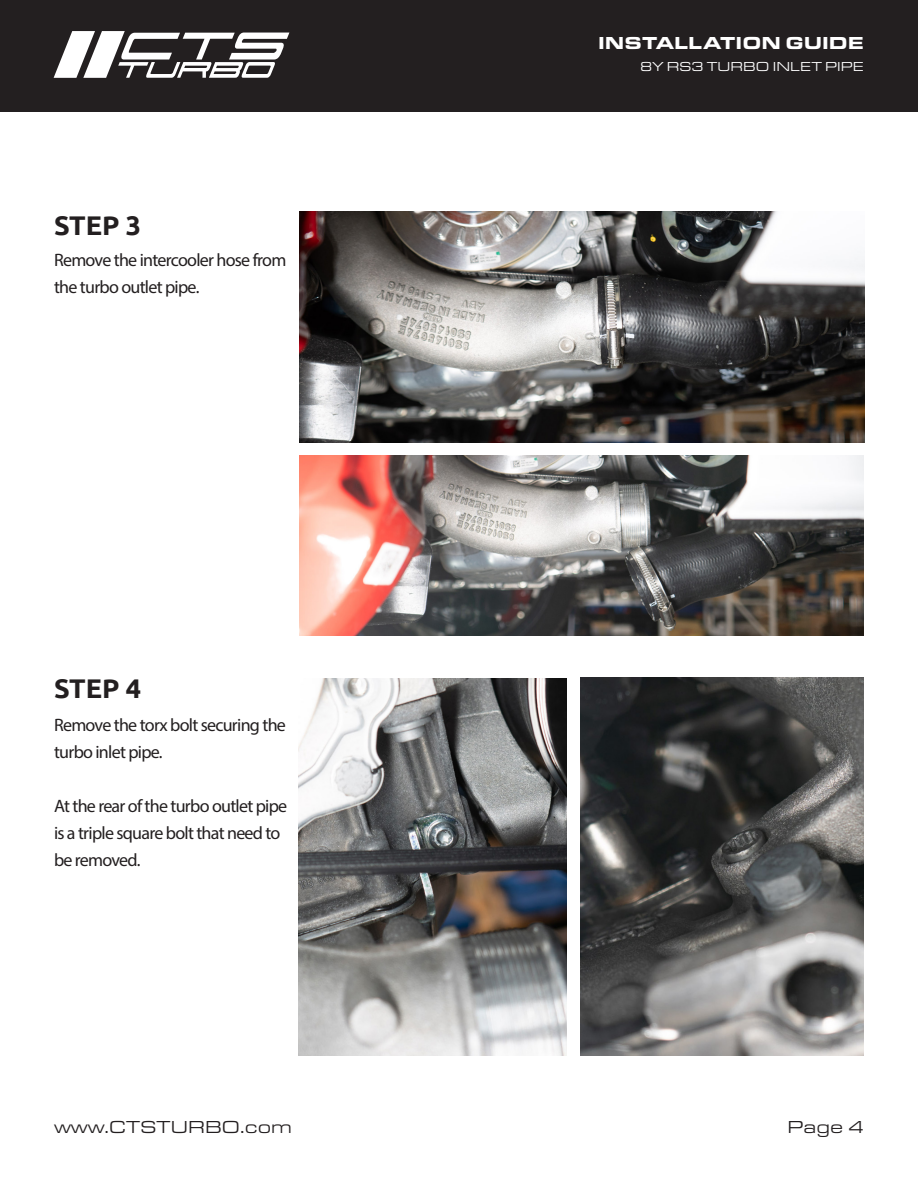
<style>
.page{position:relative;width:918px;height:1188px;background:#fff}
.page>*{position:absolute;margin:0;border:0;box-sizing:border-box;transform-origin:0 0}
.Ubuntu-Header{font:700 27px "Ubuntu";color:#231f20}
.Ubuntu-Text_Body{font:18px/27px "Myriad Pro";letter-spacing:-.04em;color:#231f20}
.t1{font:18px "Eurostile Ext";color:#231f20}
.t2{font:900 18px "Eurostile Ext";color:#fff}
.t3{font:13.5px "Eurostile Ext";color:#fff}
</style>
<div class="page">
<div style="left:0;top:0;width:918px;height:112px;background:#231f20"></div>
<svg style="left:54px;top:31px;width:235px;height:47px"></svg>
<img style="left:298px;top:678px;width:268px;height:378px">
<img style="left:300px;top:211px;width:564px;height:232px">
<img style="left:580px;top:677px;width:284px;height:379px">
<img style="left:300px;top:455px;width:564px;height:180px">
<p class="t2" style="left:598px;top:29px;width:267px">INSTALLATION GUIDE</p>
<p class="Ubuntu-Header" style="left:54px;top:209px;width:89px">STEP 3</p>
<p class="Ubuntu-Text_Body" style="left:54px;top:246px;width:234px">Remove the intercooler hose from the turbo outlet pipe.</p>
<p class="Ubuntu-Header" style="left:54px;top:672px;width:89px">STEP 4</p>
<p class="Ubuntu-Text_Body" style="left:54px;top:711px;width:233px">Remove the torx bolt securing the turbo inlet pipe.</p>
<p class="Ubuntu-Text_Body" style="left:54px;top:792px;width:235px">At the rear of the turbo outlet pipe is a triple square bolt that need to be removed.</p>
<p class="t3" style="left:640px;top:58px;width:225px">8Y RS3 TURBO INLET PIPE</p>
<p class="t1" style="left:54px;top:1115px;width:240px">www.CTSTURBO.com</p>
<p class="t1" style="left:787px;top:1115px;width:78px">Page 4</p>
</div>
